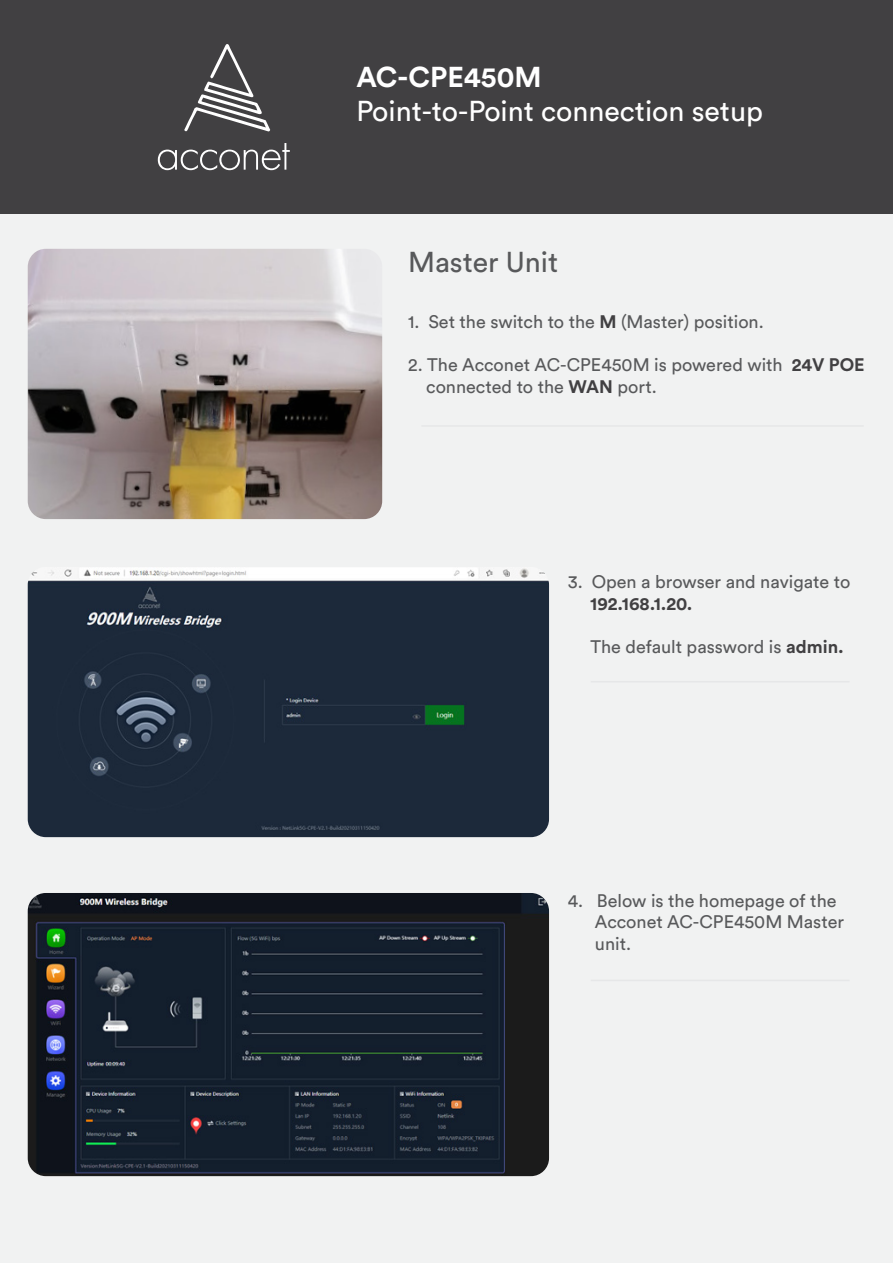
<style>
.page{position:relative;width:893px;height:1263px;background:#f1f2f2}
.page>*{position:absolute;margin:0;border:0;box-sizing:border-box;transform-origin:0 0}
.t1{font:28.5px "Circular Std";color:#fff}
.t2{font:700 28.5px "Circular Std";color:#fff}
.t3{font:28.5px "Circular Std";color:#58595b}
.t4{font:18px/21.6px "Circular Std";color:#58595b}
.t5{font:700 18px "Circular Std";color:#414042}
.s1{font-weight:700;color:#414042}
</style>
<div class="page">
<div style="left:0;top:0;width:893px;height:213px;background:#414042"></div>
<svg style="left:184px;top:44px;width:86px;height:88px"></svg>
<svg style="left:158px;top:143px;width:132px;height:27px"></svg>
<img style="left:28px;top:249px;width:354px;height:270px">
<img style="left:28px;top:567px;width:521px;height:270px">
<img style="left:28px;top:893px;width:521px;height:283px">
<hr style="left:591px;top:681px;width:259px;height:1px;background:#e6e7e8">
<hr style="left:591px;top:980px;width:259px;height:1px;background:#e6e7e8">
<hr style="left:421px;top:425px;width:443px;height:2px;background:#e6e7e8">
<h1 class="t2" style="left:356px;top:59px;width:187px">AC-CPE450M</h1>
<h1 class="t1" style="left:356px;top:94px;width:408px">Point-to-Point connection setup</h1>
<h1 class="t3" style="left:408px;top:245px;width:151px">Master Unit</h1>
<p class="t4" style="left:408px;top:311px;width:357px">1. Set the switch to the <span class="s1">M</span> (Master) position.</p>
<p class="t4" style="left:426px;top:354px;width:440px;text-indent:-18px">2. The Acconet AC-CPE450M is powered with <span class="s1">24V POE </span>connected to the <span class="s1">WAN</span> port.</p>
<p class="t4" style="left:568px;top:571px;width:284px">3. Open a browser and navigate to</p>
<p class="t5" style="left:590px;top:592px;width:104px">192.168.1.20.</p>
<p class="t4" style="left:590px;top:635px;width:255px">The default password is <span class="s1">admin.</span></p>
<p class="t4" style="left:595px;top:889px;width:251px;text-indent:-27px">4. Below is the homepage of the<br>Acconet AC-CPE450M Master unit.</p>
</div>
